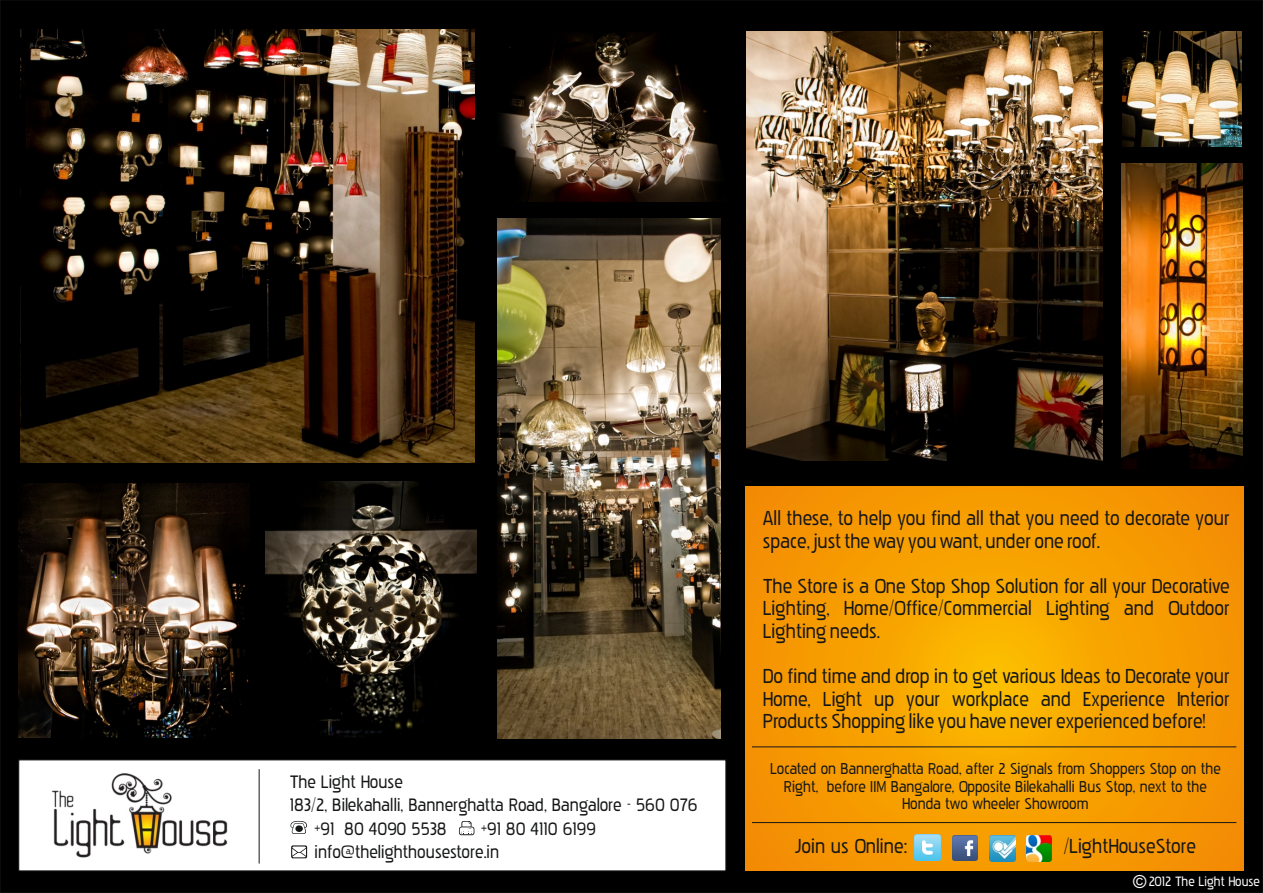
<style>
.page{position:relative;width:1263px;height:893px;background:#000}
.page>*{position:absolute;margin:0;border:0;box-sizing:border-box;transform-origin:0 0}
.t1{font:27px/22.5px "Pakenham";color:#151616;text-align:justify}
.t2{font:24px/23.4px "Pakenham";color:#151616}
.t3{font:21px/17.5px "Pakenham";color:#151616;text-align:center}
.t4{font:18px "Pakenham";color:#fff}
.s1{font-family:"Arial"}
</style>
<div class="page">
<svg style="left:745px;top:486px;width:498px;height:385px;background:#f69d01"></svg>
<svg style="left:18px;top:759px;width:709px;height:113px"></svg>
<img style="left:39px;top:767px;width:197px;height:94px">
<svg style="left:751px;top:746px;width:486px;height:2px"></svg>
<hr style="left:259px;top:769px;width:1px;height:94px;background:#151616">
<img style="left:915px;top:835px;width:25px;height:25px">
<img style="left:952px;top:835px;width:26px;height:26px">
<img style="left:989px;top:835px;width:26px;height:26px">
<img style="left:1026px;top:835px;width:26px;height:26px">
<svg style="left:291px;top:845px;width:16px;height:13px"></svg>
<svg style="left:292px;top:846px;width:14px;height:11px"></svg>
<svg style="left:290px;top:821px;width:17px;height:13px"></svg>
<div style="left:295px;top:825px;width:8px;height:7px;background:#151616;border-radius:50%"></div>
<svg style="left:459px;top:821px;width:15px;height:14px"></svg>
<svg style="left:751px;top:822px;width:486px;height:1px"></svg>
<img style="left:21px;top:29px;width:453px;height:434px">
<img style="left:18px;top:484px;width:232px;height:253px">
<img style="left:498px;top:33px;width:228px;height:168px">
<img style="left:1123px;top:32px;width:119px;height:114px">
<img style="left:747px;top:31px;width:355px;height:430px">
<img style="left:498px;top:218px;width:223px;height:521px">
<img style="left:266px;top:481px;width:211px;height:257px">
<img style="left:1122px;top:163px;width:121px;height:306px">
<p class="t2" style="left:290px;top:768px;width:115px">The Light House</p>
<p class="t2" style="left:290px;top:791px;width:409px">183/2, Bilekahalli, Bannerghatta Road, Bangalore - 560 076</p>
<p class="t2" style="left:315px;top:815px;width:133px">+91 80 4090 5538</p>
<p class="t2" style="left:315px;top:815px;width:283px;text-indent:167px">+91 80 4110 6199 info@thelighthousestore.in</p>
<p class="t1" style="left:763px;top:505px;width:468px">All these, to help you find all that you need to decorate your space, just the way you want, under one roof.</p>
<p class="t1" style="left:763px;top:572px;width:468px">The Store is a One Stop Shop Solution for all your Decorative Lighting, Home/Office/Commercial Lighting and Outdoor Lighting needs.</p>
<p class="t1" style="left:763px;top:662px;width:468px">Do find time and drop in to get various Ideas to Decorate your Home, Light up your workplace and Experience Interior Products Shopping like you have never experienced before!</p>
<p class="t3" style="left:770px;top:758px;width:452px">Located on Bannerghatta Road, after 2 Signals from Shoppers Stop on the<br>Right, before IIM Bangalore, Opposite Bilekahalli Bus Stop, next to the<br>Honda two wheeler Showroom</p>
<p class="t1" style="left:795px;top:833px;width:114px">Join us Online:</p>
<p class="t1" style="left:1064px;top:833px;width:134px">/LightHouseStore</p>
<p class="t4" style="left:1133px;top:869px;width:129px"><span class="s1">©</span>2012 The Light House</p>
</div>
